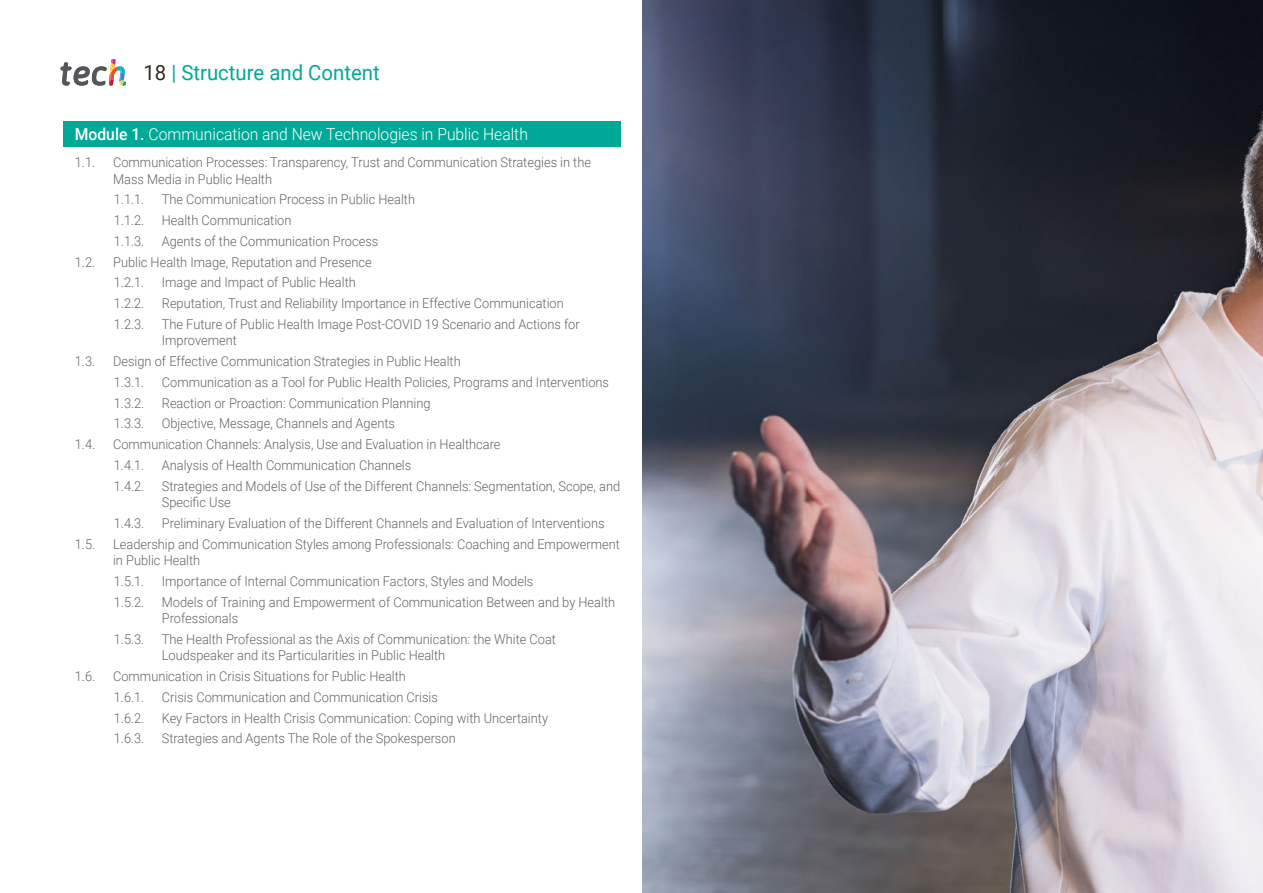
<style>
.page{position:relative;width:1263px;height:893px;background:#fff}
.page>*{position:absolute;margin:0;border:0;box-sizing:border-box;transform-origin:0 0}
.t1{font:21px "Roboto";color:#00a996}
.t2{font:300 16.5px "Roboto";color:#fff;scale:.95 1}
.t3{font:300 13.5px/16.5px "Roboto";color:#61646a;scale:.95 1}
.s1{color:#312e20}
.s2{font-weight:500}
</style>
<div class="page">
<img style="left:642px;top:0;width:621px;height:893px">
<div style="left:64px;top:121px;width:557px;height:25px;background:#00a996"></div>
<svg style="left:61px;top:59px;width:65px;height:27px"></svg>
<h1 class="t1" style="left:144px;top:57px;width:238px"><span class="s1">18</span> | Structure and Content</h1>
<p class="t2" style="left:75px;top:123px;width:478px"><span class="s2">Module 1.</span> Communication and New Technologies in Public Health</p>
<p class="t3" style="left:75px;top:154px;width:23px">1.1.</p>
<p class="t3" style="left:113px;top:154px;width:505px">Communication Processes: Transparency, Trust and Communication Strategies in the<br>Mass Media in Public Health</p>
<p class="t3" style="left:114px;top:191px;width:34px">1.1.1.</p>
<p class="t3" style="left:162px;top:191px;width:268px">The Communication Process in Public Health</p>
<p class="t3" style="left:114px;top:212px;width:34px">1.1.2.</p>
<p class="t3" style="left:162px;top:212px;width:138px">Health Communication</p>
<p class="t3" style="left:114px;top:232px;width:34px">1.1.3.</p>
<p class="t3" style="left:162px;top:232px;width:229px">Agents of the Communication Process</p>
<p class="t3" style="left:75px;top:253px;width:23px">1.2.</p>
<p class="t3" style="left:113px;top:251px;width:274px;line-height:20.7px">Public Health Image, Reputation and Presence<br>1.2.1.</p>
<p class="t3" style="left:162px;top:274px;width:206px">Image and Impact of Public Health</p>
<p class="t3" style="left:114px;top:295px;width:34px">1.2.2.</p>
<p class="t3" style="left:162px;top:295px;width:425px">Reputation, Trust and Reliability Importance in Effective Communication</p>
<p class="t3" style="left:114px;top:315px;width:34px">1.2.3.</p>
<p class="t3" style="left:162px;top:315px;width:441px">The Future of Public Health Image Post-COVID 19 Scenario and Actions for<br>Improvement</p>
<p class="t3" style="left:75px;top:353px;width:23px">1.3.</p>
<p class="t3" style="left:113px;top:350px;width:367px;line-height:20.7px">Design of Effective Communication Strategies in Public Health<br>1.3.1.</p>
<p class="t3" style="left:162px;top:373px;width:472px">Communication as a Tool for Public Health Policies, Programs and Interventions</p>
<p class="t3" style="left:114px;top:394px;width:34px">1.3.2.</p>
<p class="t3" style="left:162px;top:394px;width:284px">Reaction or Proaction: Communication Planning</p>
<p class="t3" style="left:114px;top:415px;width:34px">1.3.3.</p>
<p class="t3" style="left:162px;top:415px;width:247px">Objective, Message, Channels and Agents</p>
<p class="t3" style="left:75px;top:436px;width:23px">1.4.</p>
<p class="t3" style="left:113px;top:433px;width:409px;line-height:20.7px">Communication Channels: Analysis, Use and Evaluation in Healthcare<br>1.4.1.</p>
<p class="t3" style="left:162px;top:456px;width:264px">Analysis of Health Communication Channels</p>
<p class="t3" style="left:114px;top:477px;width:34px">1.4.2.</p>
<p class="t3" style="left:162px;top:477px;width:484px">Strategies and Models of Use of the Different Channels: Segmentation, Scope, and<br>Specific Use</p>
<p class="t3" style="left:114px;top:514px;width:34px">1.4.3.</p>
<p class="t3" style="left:162px;top:514px;width:467px">Preliminary Evaluation of the Different Channels and Evaluation of Interventions</p>
<p class="t3" style="left:75px;top:535px;width:23px">1.5.</p>
<p class="t3" style="left:113px;top:535px;width:535px">Leadership and Communication Styles among Professionals: Coaching and Empowerment in Public Health</p>
<p class="t3" style="left:114px;top:572px;width:34px">1.5.1.</p>
<p class="t3" style="left:162px;top:572px;width:393px">Importance of Internal Communication Factors, Styles and Models</p>
<p class="t3" style="left:114px;top:593px;width:34px">1.5.2.</p>
<p class="t3" style="left:162px;top:593px;width:479px">Models of Training and Empowerment of Communication Between and by Health<br>Professionals</p>
<p class="t3" style="left:114px;top:630px;width:34px">1.5.3.</p>
<p class="t3" style="left:162px;top:630px;width:416px">The Health Professional as the Axis of Communication: the White Coat<br>Loudspeaker and its Particularities in Public Health</p>
<p class="t3" style="left:75px;top:668px;width:23px">1.6.</p>
<p class="t3" style="left:113px;top:665px;width:310px;line-height:20.7px">Communication in Crisis Situations for Public Health<br>1.6.1.</p>
<p class="t3" style="left:162px;top:688px;width:292px">Crisis Communication and Communication Crisis</p>
<p class="t3" style="left:114px;top:709px;width:34px">1.6.2.</p>
<p class="t3" style="left:162px;top:709px;width:408px">Key Factors in Health Crisis Communication: Coping with Uncertainty</p>
<p class="t3" style="left:114px;top:730px;width:34px">1.6.3.</p>
<p class="t3" style="left:162px;top:730px;width:311px">Strategies and Agents The Role of the Spokesperson</p>
</div>
